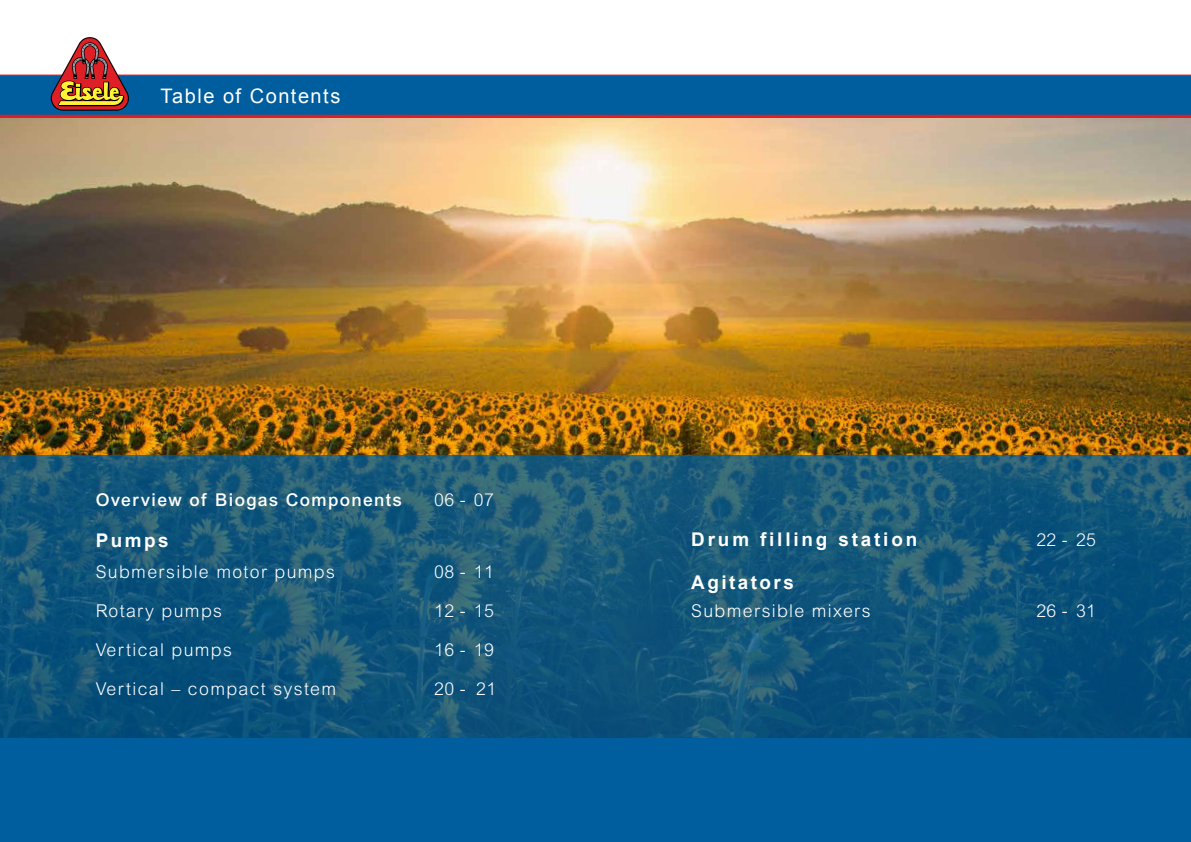
<style>
.page{position:relative;width:1191px;height:842px;background:#fff}
.page>*{position:absolute;margin:0;border:0;box-sizing:border-box;transform-origin:0 0}
.t1{font:20px "Arial";letter-spacing:.075em;color:#fff}
.t2{font:700 18.9px "Arial";letter-spacing:.15em;color:#fff}
.t3{font:700 18.9px "Arial";letter-spacing:.13em;color:#fff}
.t4{font:300 17.7px "Arial MT Std";letter-spacing:.075em;color:#fff}
.t5{font:500 17.7px "Arial MT Std";letter-spacing:.075em;color:#fff}
</style>
<div class="page">
<img style="left:0;top:117px;width:1191px;height:338px">
<svg style="left:0;top:455px;width:1191px;height:283px;background:#135679"></svg>
<hr style="left:0;top:115px;width:1191px;height:2px;background:#de1f26">
<svg style="left:0;top:75px;width:1191px;height:41px;background:#095b98"></svg>
<svg style="left:51px;top:37px;width:78px;height:74px"></svg>
<div style="left:0;top:738px;width:1191px;height:104px;background:#005e9e"></div>
<p class="t1" style="left:161px;top:83px;width:181px">Table of Contents</p>
<p class="t5" style="left:96px;top:489px;width:307px">Overview of Biogas Components</p>
<p class="t4" style="left:434px;top:490px;width:61px">06 - 07</p>
<p class="t2" style="left:96px;top:528px;width:74px">Pumps</p>
<p class="t4" style="left:96px;top:561px;width:241px">Submersible motor pumps</p>
<p class="t4" style="left:96px;top:600px;width:128px">Rotary pumps</p>
<p class="t4" style="left:96px;top:639px;width:138px">Vertical pumps</p>
<p class="t4" style="left:96px;top:678px;width:242px">Vertical – compact system</p>
<p class="t4" style="left:434px;top:561px;width:33px">08-</p>
<p class="t4" style="left:434px;top:600px;width:33px">12-</p>
<p class="t4" style="left:434px;top:639px;width:33px">16-</p>
<p class="t4" style="left:434px;top:678px;width:33px">20-</p>
<p class="t4" style="left:474px;top:561px;width:22px">11</p>
<p class="t4" style="left:474px;top:600px;width:22px">15</p>
<p class="t4" style="left:474px;top:639px;width:22px">19</p>
<p class="t4" style="left:476px;top:678px;width:22px">21</p>
<p class="t2" style="left:691px;top:526px;width:227px">Drum filling station</p>
<p class="t3" style="left:691px;top:569px;width:104px">Agitators</p>
<p class="t4" style="left:1036px;top:530px;width:33px">22-</p>
<p class="t4" style="left:1076px;top:530px;width:22px">25</p>
<p class="t4" style="left:691px;top:601px;width:181px">Submersible mixers</p>
<p class="t4" style="left:1076px;top:601px;width:22px">31</p>
<p class="t4" style="left:1036px;top:601px;width:33px">26-</p>
</div>
